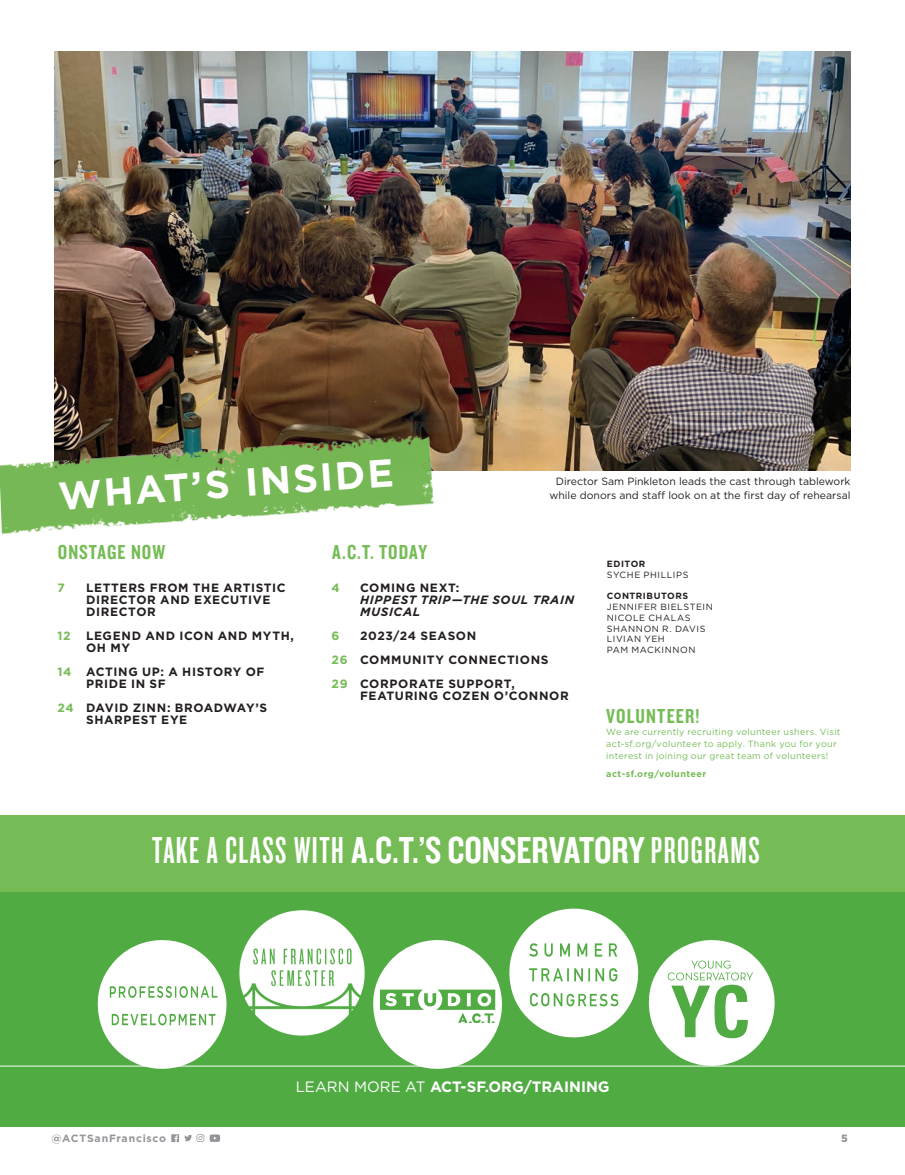
<style>
.page{position:relative;width:905px;height:1175px;background:#fff}
.page>*{position:absolute;margin:0;border:0;box-sizing:border-box;transform-origin:0 0}
.t1{font:39px "Knockout HTF47 Bantamweight";letter-spacing:.04em;color:#fff}
.Show_Art_-_directors{font:700 39px "Gotham";color:#fff}
.t2{font:21px "Knockout HTF49 Liteweight";letter-spacing:.05em;color:#75bc56}
.t3{font:700 15px "Gotham";color:#fff}
.TOC_Title{font:700 12px/12px "Gotham";letter-spacing:.055em;color:#231f20}
.TOC_Title-2{font:italic 700 12px/12px "Gotham";letter-spacing:.05em;color:#231f20}
.TOC_Title-3{font:700 12px "Gotham";color:#75bc56}
.t4{font:10.5px/13.5px "Gotham";color:#231f20;text-align:right}
.t5{font:700 10.5px "Gotham";letter-spacing:.075em;color:#939598}
.t6{font:900 10.5px "Gotham";color:#939598}
.t7{font:9px/12px "Gotham";letter-spacing:.035em;color:#75bc56}
.t8{font:9px "Gotham";letter-spacing:.06em;color:#231f20}
.t9{font:700 9px "Gotham";letter-spacing:.05em;color:#75bc56}
.t10{font:700 9px "Gotham";letter-spacing:.06em;color:#231f20}
.s1{color:#75bc56}
.s2{font-style:normal}
.s3{font-family:"Knockout HTF49 Liteweight"}
.s4{font-weight:400}
</style>
<div class="page">
<img style="left:54px;top:52px;width:796px;height:418px">
<img style="left:0;top:385px;width:438px;height:149px">
<div style="left:1px;top:891px;width:903px;height:235px;background:#51ab43"></div>
<div style="left:1px;top:815px;width:903px;height:77px;background:#75bc56"></div>
<hr style="left:0;top:1065px;width:904px;height:1px;background:#fff">
<svg style="left:87px;top:940px;width:141px;height:129px"></svg>
<svg style="left:372px;top:908px;width:267px;height:161px"></svg>
<svg style="left:647px;top:940px;width:220px;height:127px"></svg>
<div style="left:731px;top:973px;width:7px;height:6px;background:#fff;border-radius:50%"></div>
<img style="left:239px;top:910px;width:126px;height:126px">
<svg style="left:210px;top:1134px;width:10px;height:8px"></svg>
<svg style="left:171px;top:1134px;width:33px;height:8px"></svg>
<p class="Show_Art_-_directors" style="left:57px;top:470px;width:337px;rotate:-4deg">WHAT’S INSIDE</p>
<p class="t2" style="left:58px;top:541px;width:109px">ONSTAGE NOW</p>
<p class="t2" style="left:332px;top:541px;width:96px">A.C.T. TODAY</p>
<p class="t4" style="left:549px;top:474px;width:303px">Director Sam Pinkleton leads the cast through tablework while donors and staff look on at the first day of rehearsal</p>
<p class="t10" style="left:606px;top:557px;width:40px">EDITOR</p>
<p class="t8" style="left:606px;top:568px;width:83px">SYCHE PHILLIPS</p>
<p class="t10" style="left:606px;top:590px;width:83px">CONTRIBUTORS</p>
<p class="t8" style="left:606px;top:601px;width:108px">JENNIFER BIELSTEIN</p>
<p class="t8" style="left:606px;top:612px;width:85px">NICOLE CHALAS</p>
<p class="t8" style="left:606px;top:622px;width:100px">SHANNON R. DAVIS</p>
<p class="t8" style="left:606px;top:633px;width:59px">LIVIAN YEH</p>
<p class="t8" style="left:606px;top:644px;width:90px">PAM MACKINNON</p>
<p class="TOC_Title-3" style="left:58px;top:579px;width:9px">7</p>
<p class="TOC_Title" style="left:86px;top:581px;width:201px">LETTERS FROM THE ARTISTIC<br>DIRECTOR AND EXECUTIVE<br>DIRECTOR</p>
<p class="TOC_Title-3" style="left:58px;top:627px;width:15px">12</p>
<p class="TOC_Title" style="left:86px;top:629px;width:209px">LEGEND AND ICON AND MYTH,<br>OH MY</p>
<p class="TOC_Title" style="left:86px;top:665px;width:180px;text-indent:-28px"><span class="s1">14</span> ACTING UP: A HISTORY OF<br>PRIDE IN SF</p>
<p class="TOC_Title" style="left:86px;top:701px;width:183px;text-indent:-28px"><span class="s1">24</span> DAVID ZINN: BROADWAY’S<br>SHARPEST EYE</p>
<p class="TOC_Title-3" style="left:331px;top:579px;width:10px">4</p>
<p class="TOC_Title-2" style="left:360px;top:581px;width:215px"><span class="s2">COMING NEXT:<br></span>HIPPEST TRIP—THE SOUL TRAIN<br>MUSICAL</p>
<p class="TOC_Title-3" style="left:331px;top:627px;width:9px">6</p>
<p class="TOC_Title" style="left:360px;top:629px;width:118px">2023/24 SEASON</p>
<p class="TOC_Title" style="left:331px;top:653px;width:218px"><span class="s1">26</span> COMMUNITY CONNECTIONS</p>
<p class="TOC_Title" style="left:360px;top:677px;width:210px;text-indent:-28px"><span class="s1">29</span> CORPORATE SUPPORT,<br>FEATURING COZEN O’CONNOR</p>
<p class="t2" style="left:606px;top:705px;width:95px">VOLUNTEER!</p>
<p class="t7" style="left:606px;top:725px;width:236px">We are currently recruiting volunteer ushers. Visit act-sf.org/volunteer to apply. Thank you for your interest in joining our great team of volunteers!</p>
<p class="t9" style="left:606px;top:767px;width:101px">act-sf.org/volunteer</p>
<p class="t1" style="left:152px;top:830px;width:609px">TAKE A CLASS WITH <span class="s3">A.C.T.’S CONSERVATORY</span> PROGRAMS</p>
<p class="t3" style="left:318px;top:1068px;width:293px"><span class="s4">Learn more at</span> act-sf.org/conservatory<span class="s4">.</span></p>
<p class="t3" style="left:296px;top:1076px;width:315px"><span class="s4">LEARN MORE AT</span> ACT-SF.ORG/TRAINING</p>
<p class="t5" style="left:51px;top:1131px;width:116px">@ACTSanFrancisco</p>
<p class="t6" style="left:841px;top:1131px;width:8px">5</p>
</div>
